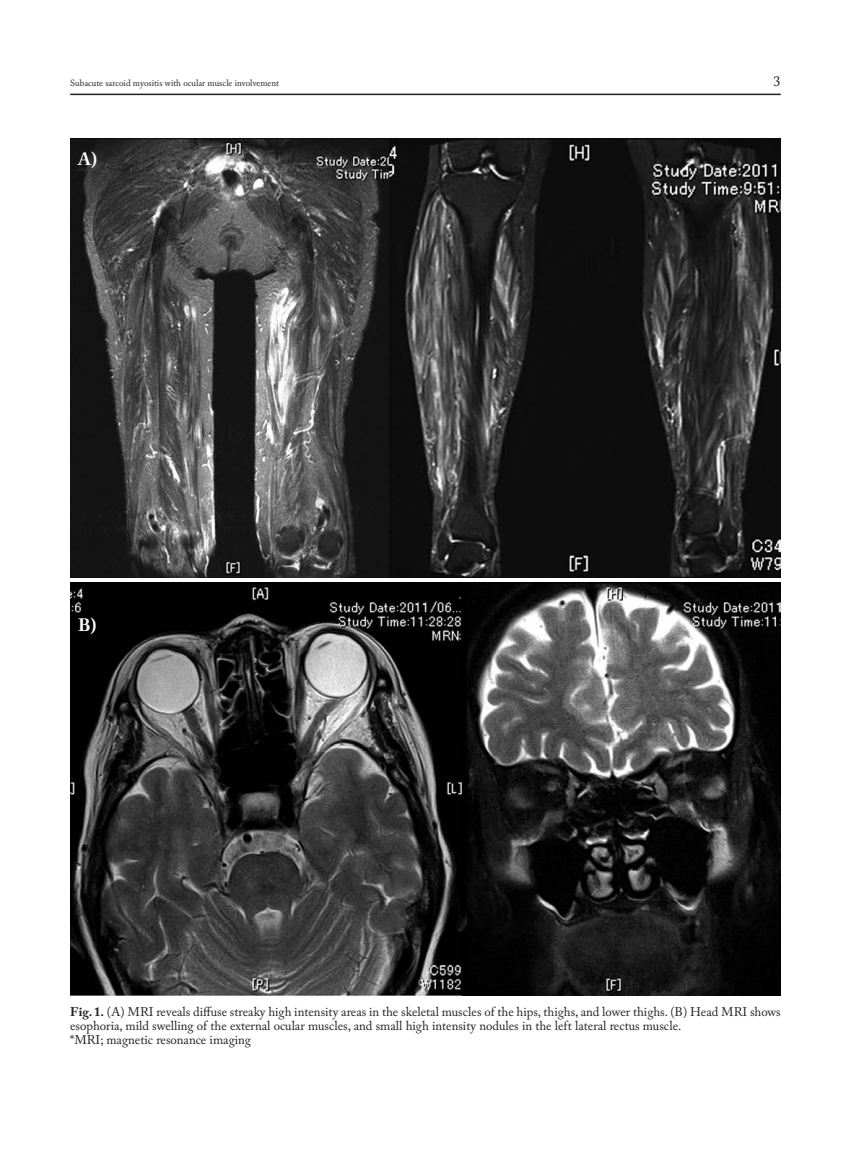
<style>
.page{position:relative;width:851px;height:1149px;background:#fff}
.page>*{position:absolute;margin:0;border:0;box-sizing:border-box;transform-origin:0 0}
.t1{font:700 18px "Mattioli 1885";color:#fff}
.t2{font:14.25px "Mattioli 1885";color:#231f20}
.t3{font:12.75px/14.2px "Mattioli 1885";color:#231f20}
.t4{font:9px "Mattioli 1885";color:#231f20}
.s1{font-weight:700}
</style>
<div class="page">
<hr style="left:70px;top:94px;width:710px;height:1px;background:#231f20">
<img style="left:71px;top:582px;width:709px;height:412px">
<img style="left:70px;top:138px;width:709px;height:439px">
<p class="t4" style="left:70px;top:77px;width:210px">Subacute sarcoid myositis with ocular muscle involvement</p>
<p class="t2" style="left:773px;top:73px;width:9px">3</p>
<p class="t1" style="left:78px;top:147px;width:20px">A)</p>
<p class="t1" style="left:78px;top:613px;width:20px">B)</p>
<p class="t3" style="left:70px;top:1004px;width:712px"><span class="s1">Fig. 1.</span> (A) MRI reveals diffuse streaky high intensity areas in the skeletal muscles of the hips, thighs, and lower thighs. (B) Head MRI shows esophoria, mild swelling of the external ocular muscles, and small high intensity nodules in the left lateral rectus muscle.</p>
<p class="t3" style="left:70px;top:1032px;width:182px">*MRI; magnetic resonance imaging</p>
</div>
